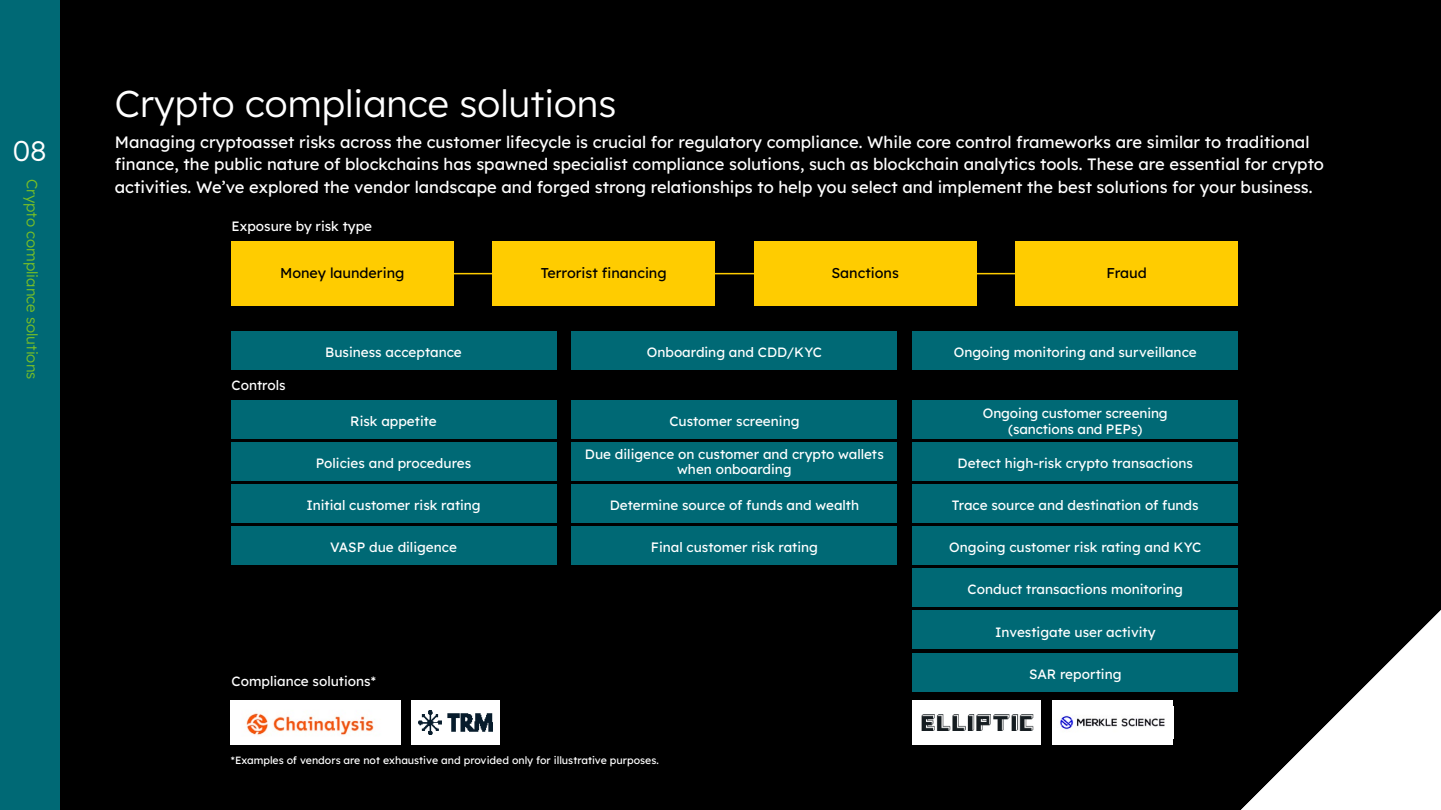
<style>
.page{position:relative;width:1441px;height:810px;background:#fff}
.page>*{position:absolute;margin:0;border:0;box-sizing:border-box;transform-origin:0 0}
.t1{font:300 37.5px "Lexend";color:#fff}
.t2{font:300 28.5px "Lexend";color:#fff}
.t3{font:16.5px/22.5px "Lexend";color:#fff}
.t4{font:300 15px "Lexend";color:#78bf26}
.t5{font:14.25px "Lexend";color:#000}
.t6{font:13.5px/16.2px "Lexend";color:#fff;text-align:center}
.t7{font:10.5px "Lexend";color:#fff}
</style>
<div class="page">
<div style="left:55px;top:0;width:1385px;height:810px;background:#000"></div>
<svg style="left:1241px;top:611px;width:199px;height:199px"></svg>
<div style="left:0;top:0;width:59px;height:810px;background:#006975"></div>
<div style="left:231px;top:241px;width:222px;height:65px;background:#fc0"></div>
<div style="left:231px;top:400px;width:325px;height:39px;background:#006975"></div>
<div style="left:231px;top:331px;width:325px;height:39px;background:#006975"></div>
<div style="left:572px;top:331px;width:324px;height:39px;background:#006975"></div>
<div style="left:912px;top:331px;width:325px;height:39px;background:#006975"></div>
<div style="left:572px;top:400px;width:324px;height:39px;background:#006975"></div>
<div style="left:912px;top:400px;width:325px;height:39px;background:#006975"></div>
<div style="left:231px;top:442px;width:325px;height:39px;background:#006975"></div>
<div style="left:572px;top:442px;width:324px;height:39px;background:#006975"></div>
<div style="left:912px;top:442px;width:325px;height:39px;background:#006975"></div>
<div style="left:912px;top:568px;width:325px;height:39px;background:#006975"></div>
<div style="left:231px;top:484px;width:325px;height:39px;background:#006975"></div>
<div style="left:231px;top:526px;width:325px;height:39px;background:#006975"></div>
<div style="left:572px;top:484px;width:324px;height:39px;background:#006975"></div>
<div style="left:572px;top:526px;width:324px;height:39px;background:#006975"></div>
<div style="left:912px;top:484px;width:325px;height:39px;background:#006975"></div>
<div style="left:912px;top:610px;width:325px;height:39px;background:#006975"></div>
<div style="left:912px;top:526px;width:325px;height:39px;background:#006975"></div>
<div style="left:912px;top:653px;width:325px;height:39px;background:#006975"></div>
<hr style="left:449px;top:273px;width:615px;height:1px;background:#fc0">
<div style="left:492px;top:241px;width:223px;height:65px;background:#fc0"></div>
<div style="left:753px;top:241px;width:223px;height:65px;background:#fc0"></div>
<div style="left:1015px;top:241px;width:222px;height:65px;background:#fc0"></div>
<div style="left:912px;top:700px;width:129px;height:45px;background:#fff"></div>
<img style="left:921px;top:715px;width:112px;height:15px">
<div style="left:1052px;top:700px;width:120px;height:45px;background:#fff"></div>
<img style="left:1060px;top:715px;width:105px;height:15px">
<div style="left:411px;top:700px;width:88px;height:45px;background:#fff"></div>
<img style="left:418px;top:711px;width:74px;height:23px">
<img style="left:231px;top:700px;width:169px;height:45px">
<h2 class="t2" style="left:13px;top:131px;width:35px">08</h2>
<p class="t4" style="left:43px;top:179px;width:202px;rotate:90deg">Crypto compliance solutions</p>
<h1 class="t1" style="left:115px;top:76px;width:503px">Crypto compliance solutions</h1>
<p class="t3" style="left:115px;top:130px;width:1210px">Managing cryptoasset risks across the customer lifecycle is crucial for regulatory compliance. While core control frameworks are similar to traditional finance, the public nature of blockchains has spawned specialist compliance solutions, such as blockchain analytics tools. These are essential for crypto activities. We’ve explored the vendor landscape and forged strong relationships to help you select and implement the best solutions for your business.</p>
<p class="t6" style="left:231px;top:218px;width:142px">Exposure by risk type</p>
<p class="t5" style="left:280px;top:262px;width:126px">Money laundering</p>
<p class="t5" style="left:540px;top:262px;width:127px">Terrorist financing</p>
<p class="t5" style="left:831px;top:262px;width:69px">Sanctions</p>
<p class="t5" style="left:1106px;top:262px;width:42px">Fraud</p>
<p class="t6" style="left:231px;top:376px;width:55px">Controls</p>
<p class="t6" style="left:325px;top:344px;width:138px">Business acceptance</p>
<p class="t6" style="left:647px;top:344px;width:176px">Onboarding and CDD/KYC</p>
<p class="t6" style="left:953px;top:344px;width:244px">Ongoing monitoring and surveillance</p>
<p class="t6" style="left:350px;top:412px;width:88px">Risk appetite</p>
<p class="t6" style="left:669px;top:412px;width:132px">Customer screening</p>
<p class="t6" style="left:982px;top:404px;width:186px">Ongoing customer screening (sanctions and PEPs)</p>
<p class="t6" style="left:316px;top:454px;width:157px">Policies and procedures</p>
<p class="t6" style="left:585px;top:446px;width:300px;line-height:15px">Due diligence on customer and crypto wallets when onboarding</p>
<p class="t6" style="left:957px;top:454px;width:237px">Detect high-risk crypto transactions</p>
<p class="t6" style="left:306px;top:496px;width:176px">Initial customer risk rating</p>
<p class="t6" style="left:330px;top:539px;width:128px">VASP due diligence</p>
<p class="t6" style="left:609px;top:496px;width:251px">Determine source of funds and wealth</p>
<p class="t6" style="left:651px;top:539px;width:168px">Final customer risk rating</p>
<p class="t6" style="left:951px;top:496px;width:248px">Trace source and destination of funds</p>
<p class="t6" style="left:949px;top:539px;width:253px">Ongoing customer risk rating and KYC</p>
<p class="t6" style="left:967px;top:581px;width:217px">Conduct transactions monitoring</p>
<p class="t6" style="left:994px;top:623px;width:162px">Investigate user activity</p>
<p class="t6" style="left:231px;top:672px;width:146px">Compliance solutions*</p>
<p class="t7" style="left:231px;top:753px;width:429px">*Examples of vendors are not exhaustive and provided only for illustrative purposes.</p>
<p class="t6" style="left:1028px;top:665px;width:94px">SAR reporting</p>
</div>
